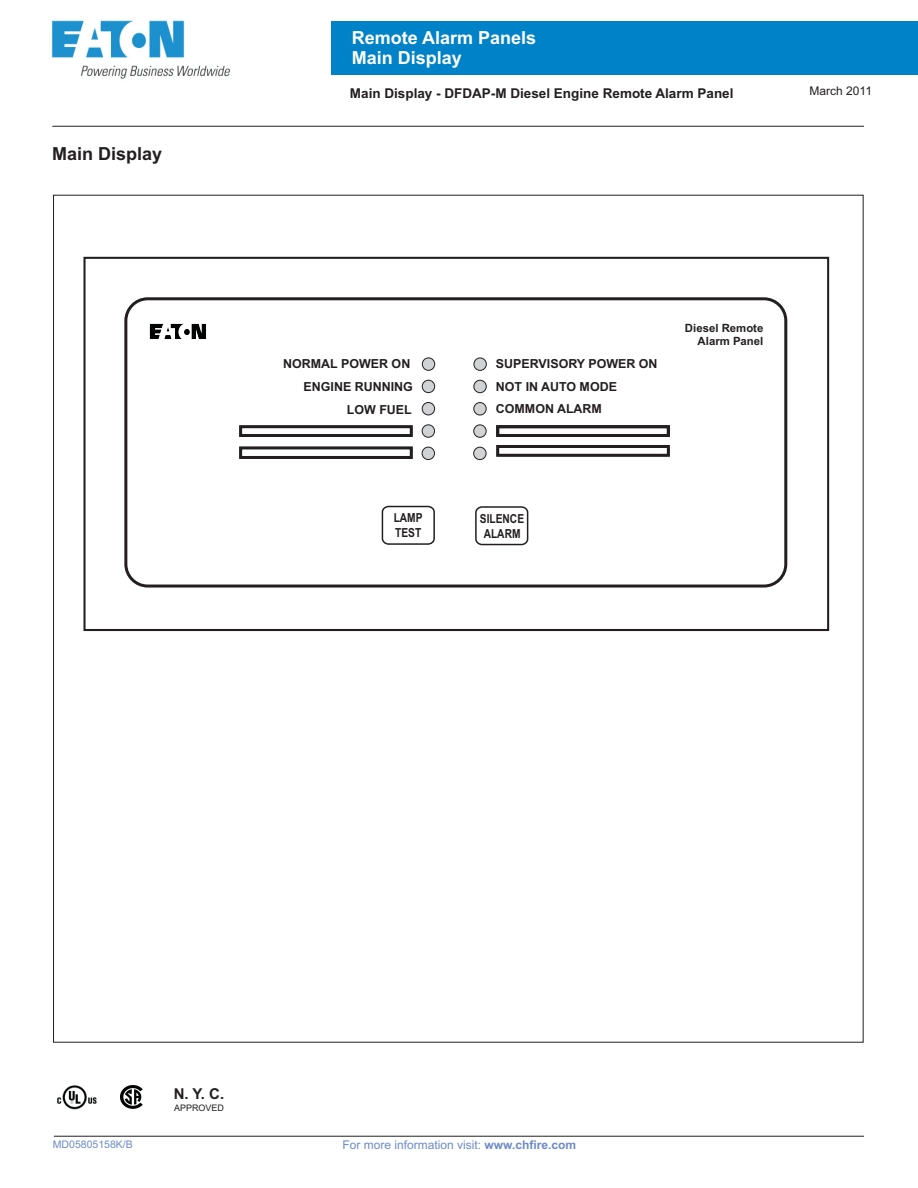
<style>
.page{position:relative;width:918px;height:1188px;background:#fff}
.page>*{position:absolute;margin:0;border:0;box-sizing:border-box;transform-origin:0 0}
.t1{font:700 18px/20.1px "Arial";color:#fff}
.t2{font:700 18px "Arial";color:#231f20}
.t3{font:700 15px "Arial";color:#231f20}
.t4{font:700 13.5px "Arial";color:#231f20}
.t5{font:700 12.45px/22.6px "Arial";color:#231f20;text-align:right}
.t6{font:700 12.45px/14.7px "Arial Narrow";color:#231f20;text-align:center}
.t7{font:12px "Arial";color:#6c8bc6}
.t8{font:12px "Arial";color:#231f20}
.t9{font:700 11.4px/12.8px "Arial";color:#231f20;text-align:right}
.t10{font:10.5px "Arial";color:#6c8bc6}
.t11{font:9px "Arial";color:#231f20}
.s1{font-weight:700}
</style>
<div class="page">
<div style="left:332px;top:21px;width:586px;height:53px;background:#0082c8"></div>
<hr style="left:52px;top:126px;width:812px;height:1px;background:#231f20">
<hr style="left:54px;top:1136px;width:810px;height:1px;background:#231f20">
<img style="left:51px;top:20px;width:179px;height:59px">
<div style="left:83px;top:257px;width:746px;height:374px;background:#fff;border:2px solid #231f20"></div>
<div style="left:475px;top:506px;width:53px;height:39px;border:2px solid #231f20;border-radius:6px"></div>
<div style="left:382px;top:506px;width:53px;height:39px;border:2px solid #231f20;border-radius:6px"></div>
<div style="left:239px;top:425px;width:174px;height:12px;border:3px solid #231f20"></div>
<div style="left:240px;top:426px;width:172px;height:11px;border:2px solid #231f20"></div>
<div style="left:240px;top:447px;width:172px;height:12px;border:2px solid #231f20"></div>
<div style="left:496px;top:445px;width:174px;height:12px;border:3px solid #231f20"></div>
<div style="left:497px;top:445px;width:172px;height:11px;border:2px solid #231f20"></div>
<div style="left:496px;top:425px;width:174px;height:12px;border:3px solid #231f20"></div>
<div style="left:124px;top:297px;width:663px;height:291px;border:3px solid #231f20;border-radius:22px"></div>
<div style="left:422px;top:358px;width:13px;height:13px;background:#d1d2d4;border:1px solid #231f20;border-radius:50%"></div>
<div style="left:422px;top:380px;width:13px;height:13px;background:#d1d2d4;border:1px solid #231f20;border-radius:50%"></div>
<div style="left:422px;top:402px;width:13px;height:13px;background:#d1d2d4;border:1px solid #231f20;border-radius:50%"></div>
<div style="left:422px;top:424px;width:13px;height:14px;background:#d1d2d4;border:1px solid #231f20;border-radius:50%"></div>
<div style="left:422px;top:447px;width:13px;height:13px;background:#d1d2d4;border:1px solid #231f20;border-radius:50%"></div>
<div style="left:474px;top:358px;width:13px;height:13px;background:#d1d2d4;border:1px solid #231f20;border-radius:50%"></div>
<div style="left:473px;top:380px;width:14px;height:13px;background:#d1d2d4;border:1px solid #231f20;border-radius:50%"></div>
<div style="left:473px;top:402px;width:14px;height:13px;background:#d1d2d4;border:1px solid #231f20;border-radius:50%"></div>
<div style="left:473px;top:424px;width:14px;height:14px;background:#d1d2d4;border:1px solid #231f20;border-radius:50%"></div>
<div style="left:473px;top:447px;width:13px;height:13px;background:#d1d2d4;border:1px solid #231f20;border-radius:50%"></div>
<img style="left:149px;top:323px;width:57px;height:16px">
<img style="left:121px;top:1085px;width:21px;height:24px">
<img style="left:57px;top:1085px;width:39px;height:25px">
<div style="left:93px;top:1088px;width:10px;height:7px;background:#fff"></div>
<h1 class="t2" style="left:52px;top:147px;width:112px">Main Display</h1>
<h1 class="t1" style="left:352px;top:30px;width:186px">Remote Alarm Panels<br>Main Display</h1>
<p class="t4" style="left:350px;top:88px;width:385px">Main Display - DFDAP-M Diesel Engine Remote Alarm Panel</p>
<p class="t8" style="left:810px;top:86px;width:64px">March 2011</p>
<p class="t5" style="left:283px;top:354px;width:131px">NORMAL POWER ON<br>ENGINE RUNNING<br>LOW FUEL</p>
<p class="t5" style="left:496px;top:354px;width:163px;text-align:left">SUPERVISORY POWER ON<br>NOT IN AUTO MODE<br>COMMON ALARM</p>
<p class="t9" style="left:685px;top:323px;width:80px">Diesel Remote<br>Alarm Panel</p>
<p class="t6" style="left:394px;top:511px;width:30px;text-align:left">LAMP<br>TEST</p>
<p class="t6" style="left:480px;top:512px;width:46px">SILENCE<br>ALARM</p>
<p class="t10" style="left:53px;top:1140px;width:81px">MD05805158K/B</p>
<p class="t3" style="left:174px;top:1088px;width:52px">N. Y. C.</p>
<p class="t11" style="left:174px;top:1104px;width:52px">APPROVED</p>
<p class="t7" style="left:342px;top:1140px;width:235px">For more information visit: <span class="s1">www.chfire.com</span></p>
</div>
